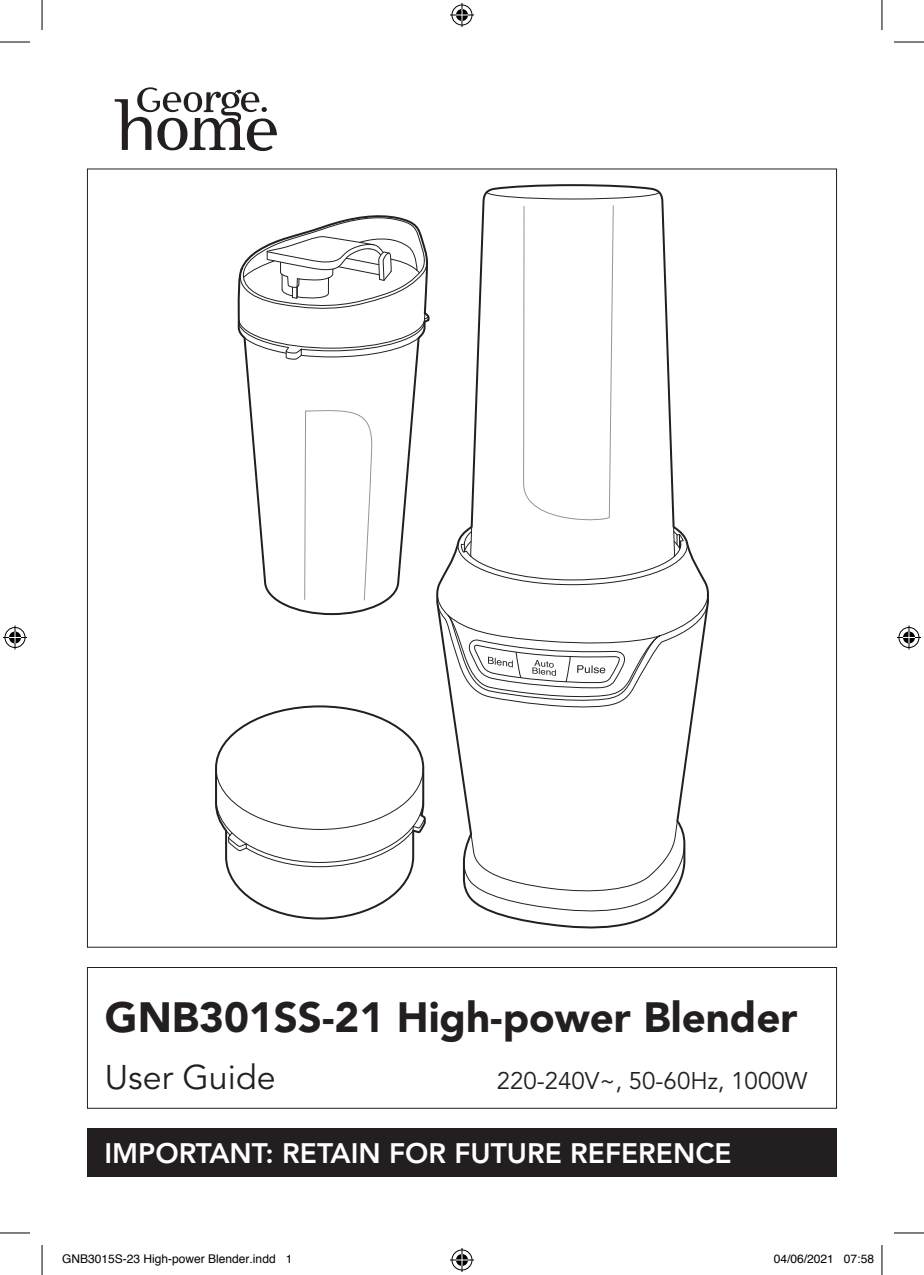
<style>
.page{position:relative;width:924px;height:1275px;background:#fff}
.page>*{position:absolute;margin:0;border:0;box-sizing:border-box;transform-origin:0 0}
.Cover_name{font:900 42px "Avenir LT Std";color:#231f20}
.Cover_user_guide{font:34px "Avenir LT Std";color:#231f20}
.Cover_important{font:800 28px "Avenir LT Std";color:#fff}
.Cover_user_guide-2{font:24px "Avenir LT Std";color:#231f20}
.t1{font:12px "Helvetica";color:#000}
</style>
<div class="page">
<div style="left:87px;top:1128px;width:749px;height:48px;background:#231f20"></div>
<div style="left:87px;top:967px;width:749px;height:141px;border:1px solid #231f20"></div>
<svg style="left:436px;top:184px;width:273px;height:745px"></svg>
<svg style="left:457px;top:205px;width:230px;height:380px"></svg>
<svg style="left:215px;top:705px;width:211px;height:215px"></svg>
<svg style="left:245px;top:316px;width:185px;height:300px"></svg>
<svg style="left:304px;top:409px;width:69px;height:191px"></svg>
<svg style="left:237px;top:215px;width:192px;height:145px"></svg>
<svg style="left:115px;top:87px;width:162px;height:64px"></svg>
<hr style="left:0;top:42px;width:30px;height:1px;background:#000">
<hr style="left:893px;top:42px;width:30px;height:1px;background:#000">
<hr style="left:0;top:1232px;width:30px;height:1px;background:#000">
<hr style="left:893px;top:1232px;width:30px;height:1px;background:#000">
<hr style="left:42px;top:0;width:1px;height:30px;background:#000">
<hr style="left:42px;top:1245px;width:1px;height:30px;background:#000">
<hr style="left:881px;top:0;width:1px;height:30px;background:#000">
<hr style="left:881px;top:1245px;width:1px;height:30px;background:#000">
<svg style="left:450px;top:3px;width:24px;height:24px"></svg>
<svg style="left:450px;top:1248px;width:24px;height:24px"></svg>
<svg style="left:3px;top:625px;width:24px;height:24px"></svg>
<svg style="left:897px;top:625px;width:23px;height:24px"></svg>
<p class="Cover_name" style="left:105px;top:992px;width:694px">GNB301SS-21 High-power Blender</p>
<p class="Cover_user_guide" style="left:105px;top:1057px;width:172px">User Guide</p>
<p class="Cover_user_guide-2" style="left:496px;top:1067px;width:312px">220-240V~, 50-60Hz, 1000W</p>
<p class="Cover_important" style="left:104px;top:1136px;width:628px">IMPORTANT: RETAIN FOR FUTURE REFERENCE</p>
<p class="t1" style="left:62px;top:1249px;width:232px">GNB3015S-23 High-power Blender.indd 1</p>
<p class="t1" style="left:773px;top:1249px;width:102px">04/06/2021 07:58</p>
</div>
